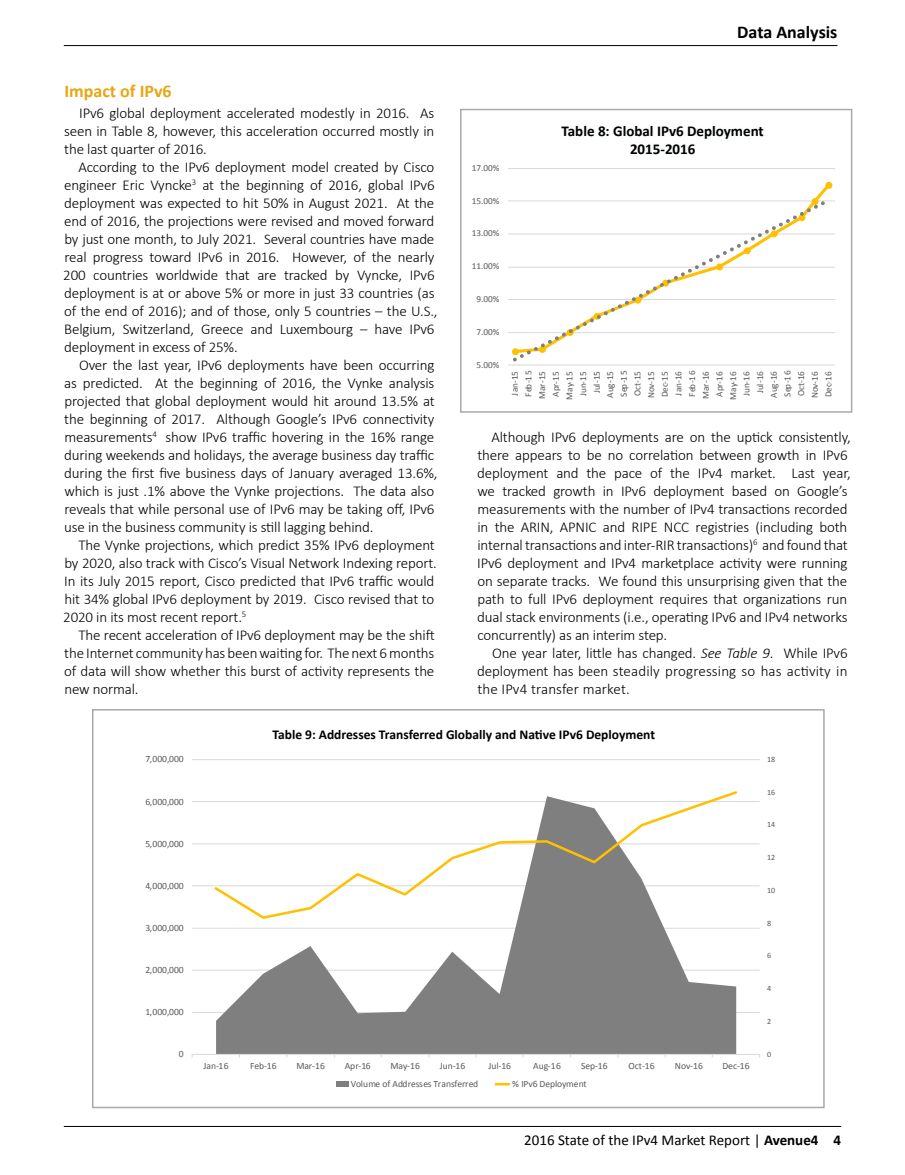
<style>
.page{position:relative;width:905px;height:1175px;background:#fff}
.page>*{position:absolute;margin:0;border:0;box-sizing:border-box;transform-origin:0 0}
.t1{font:700 18px "Calibri";color:#e7a614}
.t2{font:700 18px "Calibri";color:#000}
.t3{font:300 15px/18px "Calibri";letter-spacing:-.01em;color:#000}
.t4{font:15px "Calibri";color:#000}
.t5{font:700 15px/18px "Calibri";color:#000;text-align:center}
.t6{font:700 13.5px "Calibri";color:#000}
.t7{font:9.6px "Calibri";color:#595959}
.t8{font:9.3px/13.6px "Calibri";letter-spacing:-.005em;color:#595959;text-align:right}
.t9{font:8.1px "Calibri";letter-spacing:-.005em;color:#595959}
.s1{font-style:italic}
.s2{font-weight:700}
</style>
<div class="page">
<hr style="left:508px;top:332px;width:327px;height:1px;background:#d9d9d9">
<hr style="left:508px;top:299px;width:327px;height:1px;background:#d9d9d9">
<hr style="left:508px;top:267px;width:327px;height:1px;background:#d9d9d9">
<hr style="left:508px;top:234px;width:327px;height:1px;background:#d9d9d9">
<hr style="left:508px;top:200px;width:327px;height:1px;background:#d9d9d9">
<hr style="left:508px;top:168px;width:327px;height:1px;background:#d9d9d9">
<hr style="left:508px;top:364px;width:327px;height:1px;background:#d9d9d9">
<div style="left:825px;top:182px;width:7px;height:7px;border:2px solid #ffc000;border-radius:50%"></div>
<svg style="left:509px;top:195px;width:325px;height:167px"></svg>
<div style="left:460px;top:109px;width:392px;height:304px;border:2px solid #aaa9a9"></div>
<svg style="left:558px;top:109px;width:209px;height:3px"></svg>
<hr style="left:192px;top:1012px;width:567px;height:1px;background:#d9d9d9">
<hr style="left:192px;top:969px;width:567px;height:1px;background:#d9d9d9">
<hr style="left:192px;top:928px;width:567px;height:1px;background:#d9d9d9">
<hr style="left:192px;top:885px;width:567px;height:1px;background:#d9d9d9">
<hr style="left:192px;top:843px;width:567px;height:1px;background:#d9d9d9">
<hr style="left:192px;top:801px;width:567px;height:1px;background:#d9d9d9">
<hr style="left:192px;top:759px;width:567px;height:1px;background:#d9d9d9">
<svg style="left:216px;top:920px;width:520px;height:134px;fill:#7f7f7f"></svg>
<hr style="left:192px;top:1054px;width:567px;height:1px;background:#d9d9d9">
<svg style="left:212px;top:791px;width:527px;height:129px"></svg>
<div style="left:336px;top:1081px;width:13px;height:5px;background:#7f7f7f"></div>
<svg style="left:496px;top:1082px;width:13px;height:3px"></svg>
<div style="left:92px;top:709px;width:732px;height:399px;border:2px solid #aaa9a9"></div>
<hr style="left:64px;top:1126px;width:777px;height:1px;background:#000">
<hr style="left:64px;top:45px;width:773px;height:1px;background:#000">
<p class="t1" style="left:64px;top:79px;width:109px">Impact of IPv6</p>
<p class="t3" style="left:64px;top:104px;width:372px;text-align:justify;text-indent:15px">IPv6 global deployment accelerated modestly in 2016. As seen in Table 8, however, this acceleration occurred mostly in the last quarter of 2016.</p>
<p class="t3" style="left:63px;top:158px;width:376px;text-indent:15px">According to the IPv6 deployment model created by Cisco engineer Eric Vyncke<sup>3</sup> at the beginning of 2016, global IPv6 deployment was expected to hit 50% in August 2021. At the end of 2016, the projections were revised and moved forward by just one month, to July 2021. Several countries have made real progress toward IPv6 in 2016. However, of the nearly 200 countries worldwide that are tracked by Vyncke, IPv6 deployment is at or above 5% or more in just 33 countries (as of the end of 2016); and of those, only 5 countries – the U.S., Belgium, Switzerland, Greece and Luxembourg – have IPv6 deployment in excess of 25%.</p>
<p class="t3" style="left:64px;top:356px;width:375px;text-indent:15px">Over the last year, IPv6 deployments have been occurring as predicted. At the beginning of 2016, the Vynke analysis projected that global deployment would hit around 13.5% at the beginning of 2017. Although Google’s IPv6 connectivity measurements<sup>4</sup> show IPv6 traffic hovering in the 16% range during weekends and holidays, the average business day traffic during the first five business days of January averaged 13.6%, which is just .1% above the Vynke projections. The data also reveals that while personal use of IPv6 may be taking off, IPv6 use in the business community is still lagging behind.</p>
<p class="t3" style="left:63px;top:536px;width:375px;text-indent:15px">The Vynke projections, which predict 35% IPv6 deployment by 2020, also track with Cisco’s Visual Network Indexing report.<br>In its July 2015 report, Cisco predicted that IPv6 traffic would hit 34% global IPv6 deployment by 2019. Cisco revised that to 2020 in its most recent report.<sup>5</sup></p>
<p class="t3" style="left:64px;top:626px;width:372px;text-align:justify;text-indent:14px">The recent acceleration of IPv6 deployment may be the shift the Internet community has been waiting for. The next 6 months of data will show whether this burst of activity represents the new normal.</p>
<p class="t2" style="left:737px;top:20px;width:102px">Data Analysis</p>
<p class="t8" style="left:472px;top:161px;width:29px">17.00%</p>
<p class="t8" style="left:472px;top:194px;width:29px">15.00%</p>
<p class="t8" style="left:472px;top:226px;width:29px">13.00%</p>
<p class="t8" style="left:472px;top:259px;width:29px">11.00%</p>
<p class="t8" style="left:476px;top:292px;width:24px">9.00%</p>
<p class="t8" style="left:476px;top:325px;width:24px">7.00%</p>
<p class="t8" style="left:476px;top:358px;width:24px">5.00%</p>
<p class="t5" style="left:561px;top:122px;width:204px">Table 8: Global IPv6 Deployment<br>2015-2016</p>
<p class="t8" style="left:508px;top:400px;width:31px;rotate:-90deg">Jan-15<br>Feb-15<br>Mar-15<br>Apr-15<br>May-15<br>Jun-15<br>Jul-15<br>Aug-15<br>Sep-15<br>Oct-15<br>Nov-15<br>Dec-15<br>Jan-16<br>Feb-16<br>Mar-16<br>Apr-16<br>May-16<br>Jun-16<br>Jul-16<br>Aug-16<br>Sep-16<br>Oct-16<br>Nov-16<br>Dec-16</p>
<p class="t3" style="left:477px;top:428px;width:375px;text-indent:14px">Although IPv6 deployments are on the uptick consistently, there appears to be no correlation between growth in IPv6 deployment and the pace of the IPv4 market. Last year, we tracked growth in IPv6 deployment based on Google’s measurements with the number of IPv4 transactions recorded in the ARIN, APNIC and RIPE NCC registries (including both internal transactions and inter-RIR transactions)<sup>6</sup> and found that IPv6 deployment and IPv4 marketplace activity were running on separate tracks. We found this unsurprising given that the path to full IPv6 deployment requires that organizations run dual stack environments (i.e., operating IPv6 and IPv4 networks concurrently) as an interim step.</p>
<p class="t3" style="left:477px;top:644px;width:372px;text-align:justify;text-indent:15px">One year later, little has changed. <span class="s1">See Table 9</span>. While IPv6 deployment has been steadily progressing so has activity in the IPv4 transfer market.</p>
<p class="t7" style="left:145px;top:753px;width:40px">7,000,000</p>
<p class="t7" style="left:145px;top:795px;width:40px">6,000,000</p>
<p class="t7" style="left:145px;top:837px;width:40px">5,000,000</p>
<p class="t7" style="left:145px;top:879px;width:40px">4,000,000</p>
<p class="t7" style="left:145px;top:921px;width:40px">3,000,000</p>
<p class="t7" style="left:145px;top:963px;width:40px">2,000,000</p>
<p class="t7" style="left:145px;top:1005px;width:40px">1,000,000</p>
<p class="t7" style="left:179px;top:1047px;width:6px">0</p>
<p class="t6" style="left:272px;top:726px;width:384px">Table 9: Addresses Transferred Globally and Native IPv6 Deployment</p>
<p class="t7" style="left:203px;top:1060px;width:27px">Jan-16</p>
<p class="t7" style="left:250px;top:1060px;width:28px">Feb-16</p>
<p class="t7" style="left:296px;top:1060px;width:30px">Mar-16</p>
<p class="t7" style="left:345px;top:1060px;width:28px">Apr-16</p>
<p class="t7" style="left:390px;top:1060px;width:31px">May-16</p>
<p class="t7" style="left:439px;top:1060px;width:27px">Jun-16</p>
<p class="t7" style="left:488px;top:1060px;width:24px">Jul-16</p>
<p class="t7" style="left:533px;top:1060px;width:29px">Aug-16</p>
<p class="t7" style="left:581px;top:1060px;width:28px">Sep-16</p>
<p class="t7" style="left:628px;top:1060px;width:28px">Oct-16</p>
<p class="t7" style="left:675px;top:1060px;width:30px">Nov-16</p>
<p class="t7" style="left:722px;top:1060px;width:29px">Dec-16</p>
<p class="t7" style="left:351px;top:1077px;width:129px">Volume of Addresses Transferred</p>
<p class="t7" style="left:512px;top:1077px;width:76px">% IPv6 Deployment</p>
<p class="t9" style="left:767px;top:754px;width:10px">18</p>
<p class="t9" style="left:767px;top:786px;width:10px">16</p>
<p class="t9" style="left:767px;top:819px;width:10px">14</p>
<p class="t9" style="left:767px;top:852px;width:10px">12</p>
<p class="t9" style="left:767px;top:885px;width:10px">10</p>
<p class="t9" style="left:767px;top:917px;width:6px">8</p>
<p class="t9" style="left:767px;top:950px;width:6px">6</p>
<p class="t9" style="left:767px;top:983px;width:6px">4</p>
<p class="t9" style="left:767px;top:1016px;width:6px">2</p>
<p class="t9" style="left:767px;top:1048px;width:6px">0</p>
<p class="t4" style="left:524px;top:1130px;width:318px">2016 State of the IPv4 Market Report | <span class="s2">Avenue4 4</span></p>
</div>
